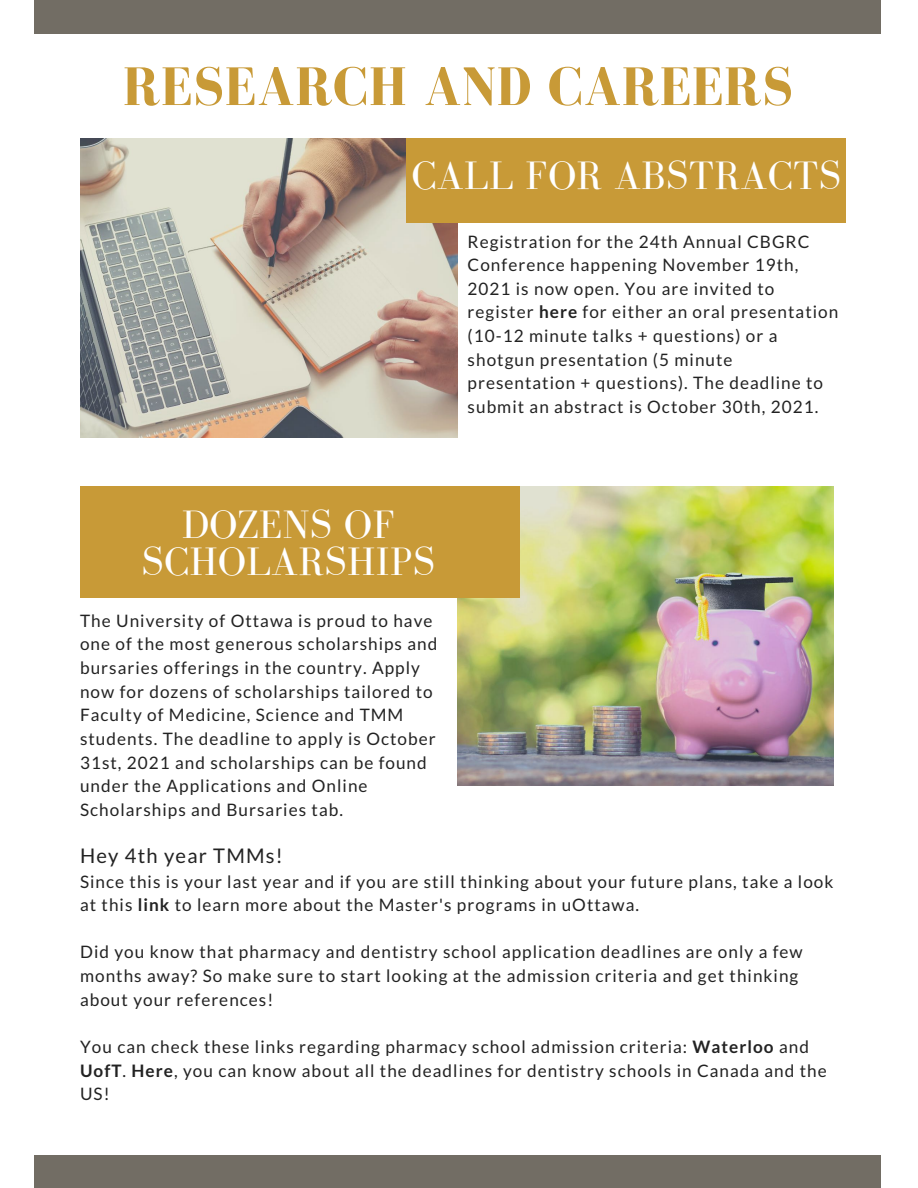
<style>
.page{position:relative;width:918px;height:1188px;background:#fff}
.page>*{position:absolute;margin:0;border:0;box-sizing:border-box;transform-origin:0 0}
.t1{font:700 55.8px "Bodoni FLF";letter-spacing:.01em;color:#c89a37}
.t2{font:40.8px/37.2px "Bodoni FLF";letter-spacing:.01em;color:#fff;text-align:center}
.t3{font:20.1px "Lato";letter-spacing:.06em;color:#222}
.t4{font:17.1px/23.7px "Lato";letter-spacing:.06em;color:#222}
.s1{font-weight:700}
</style>
<div class="page">
<div style="left:35px;top:1156px;width:846px;height:32px;background:#726d64"></div>
<div style="left:35px;top:0;width:846px;height:34px;background:#726d64"></div>
<img style="left:80px;top:139px;width:377px;height:299px">
<img style="left:457px;top:486px;width:377px;height:299px">
<div style="left:406px;top:139px;width:440px;height:84px;background:#c89a37"></div>
<div style="left:80px;top:486px;width:440px;height:112px;background:#c89a37"></div>
<p class="t1" style="left:123px;top:56px;width:672px">RESEARCH AND CAREERS</p>
<p class="t2" style="left:411px;top:157px;width:431px">CALL FOR ABSTRACTS</p>
<p class="t4" style="left:468px;top:229px;width:372px">Registration for the 24th Annual CBGRC Conference happening November 19th, 2021 is now open. You are invited to register <span class="s1">here</span> for either an oral presentation (10-12 minute talks + questions) or a shotgun presentation (5 minute presentation + questions). The deadline to submit an abstract is October 30th, 2021.</p>
<p class="t2" style="left:142px;top:506px;width:295px">DOZENS OF<br>SCHOLARSHIPS</p>
<p class="t4" style="left:80px;top:608px;width:359px">The University of Ottawa is proud to have one of the most generous scholarships and bursaries offerings in the country. Apply now for dozens of scholarships tailored to Faculty of Medicine, Science and TMM students. The deadline to apply is October 31st, 2021 and scholarships can be found under the Applications and Online Scholarships and Bursaries tab.</p>
<p class="t3" style="left:80px;top:843px;width:204px">Hey 4th year TMMs!</p>
<p class="t4" style="left:80px;top:869px;width:755px">Since this is your last year and if you are still thinking about your future plans, take a look at this <span class="s1">link</span> to learn more about the Master's programs in uOttawa.</p>
<p class="t4" style="left:80px;top:940px;width:724px">Did you know that pharmacy and dentistry school application deadlines are only a few months away? So make sure to start looking at the admission criteria and get thinking about your references!</p>
<p class="t4" style="left:80px;top:1034px;width:748px">You can check these links regarding pharmacy school admission criteria: <span class="s1">Waterloo</span> and<br><span class="s1">UofT</span>. <span class="s1">Here</span>, you can know about all the deadlines for dentistry schools in Canada and the<br>US!</p>
</div>
